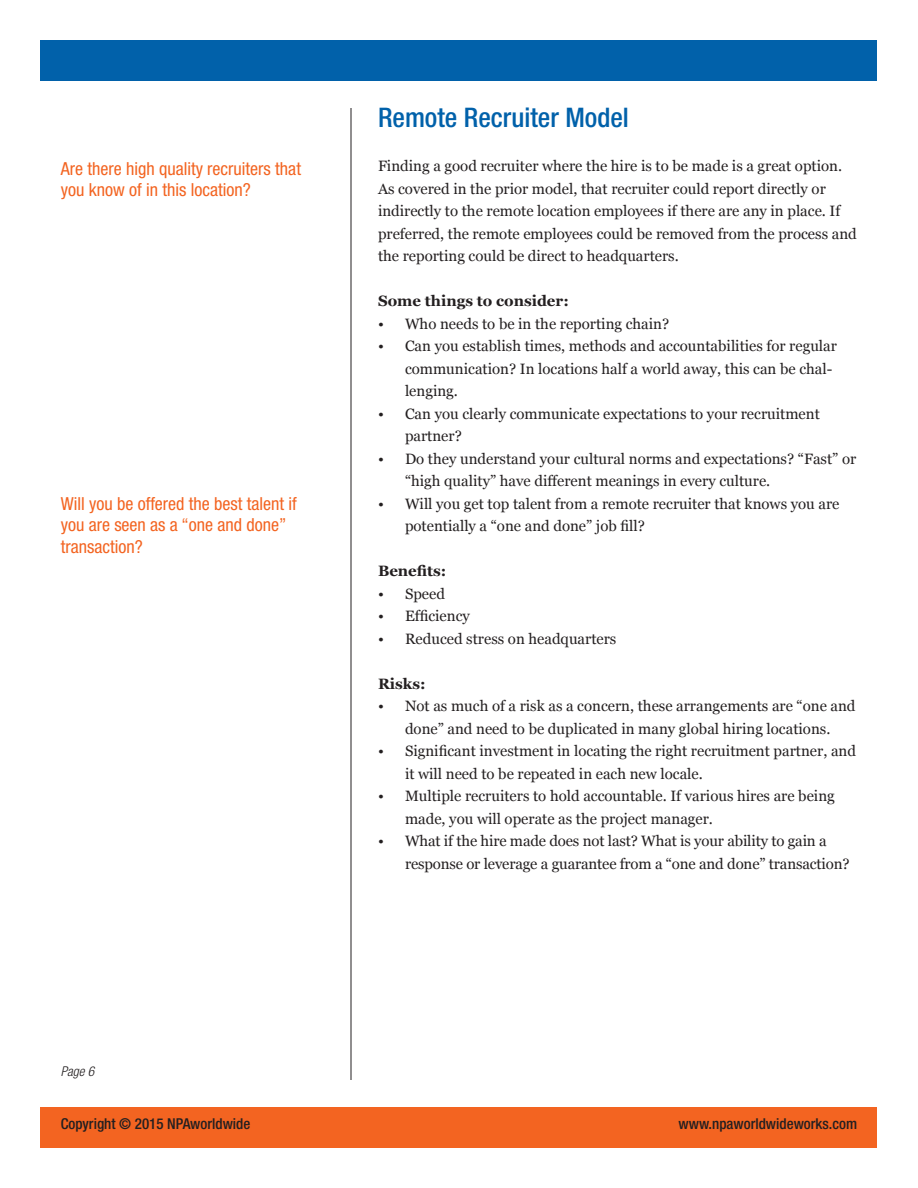
<style>
.page{position:relative;width:918px;height:1188px;background:#fff}
.page>*{position:absolute;margin:0;border:0;box-sizing:border-box;transform-origin:0 0}
.t1{font:500 condensed 27px "Helvetica Neue LT Std";color:#0161aa}
.t2{font:condensed 18px/21.6px "Helvetica Neue LT Std";color:#f36421}
.t3{font:15px/22.5px "Georgia";color:#231f20}
.t4{font:500 condensed 15px "Helvetica Neue LT Std";color:#231f20}
.t5{font:700 15px "Georgia";color:#231f20}
.t6{font:italic 300 condensed 13.5px "Helvetica Neue LT Std";color:#231f20}
</style>
<div class="page">
<div style="left:40px;top:40px;width:838px;height:41px;background:#0161aa"></div>
<div style="left:40px;top:1107px;width:838px;height:41px;background:#f36421"></div>
<hr style="left:351px;top:108px;width:1px;height:972px;background:#231f20">
<p class="t2" style="left:61px;top:158px;width:242px">Are there high quality recruiters that you know of in this location?</p>
<p class="t2" style="left:61px;top:492px;width:238px">Will you be offered the best talent if you are seen as a “one and done” transaction?</p>
<h1 class="t1" style="left:378px;top:102px;width:252px">Remote Recruiter Model</h1>
<p class="t3" style="left:378px;top:155px;width:480px">Finding a good recruiter where the hire is to be made is a great option.<br>As covered in the prior model, that recruiter could report directly or indirectly to the remote location employees if there are any in place. If preferred, the remote employees could be removed from the process and the reporting could be direct to headquarters.</p>
<p class="t5" style="left:378px;top:292px;width:192px">Some things to consider:</p>
<p class="t3" style="left:378px;top:313px;width:293px">• Who needs to be in the reporting chain?</p>
<p class="t3" style="left:405px;top:335px;width:433px;text-indent:-27px">• Can you establish times, methods and accountabilities for regular communication? In locations half a world away, this can be chal&shy;lenging.</p>
<p class="t3" style="left:405px;top:403px;width:416px;text-indent:-27px">• Can you clearly communicate expectations to your recruitment partner?</p>
<p class="t3" style="left:405px;top:448px;width:453px;text-indent:-27px">• Do they understand your cultural norms and expectations? “Fast” or “high quality” have different meanings in every culture.</p>
<p class="t3" style="left:405px;top:493px;width:436px;text-indent:-27px">• Will you get top talent from a remote recruiter that knows you are potentially a “one and done” job fill?</p>
<p class="t5" style="left:378px;top:562px;width:70px">Benefits:</p>
<p class="t3" style="left:378px;top:583px;width:69px">• Speed</p>
<p class="t3" style="left:378px;top:605px;width:93px">• Efficiency</p>
<p class="t3" style="left:378px;top:628px;width:240px">• Reduced stress on headquarters</p>
<p class="t5" style="left:378px;top:674px;width:49px">Risks:</p>
<p class="t3" style="left:378px;top:695px;width:479px;text-align:center">• Not as much of a risk as a concern, these arrangements are “one and done” and need to be duplicated in many global hiring locations.</p>
<p class="t3" style="left:405px;top:740px;width:453px;text-indent:-27px">• Significant investment in locating the right recruitment partner, and it will need to be repeated in each new locale.</p>
<p class="t3" style="left:405px;top:785px;width:431px;text-indent:-27px">• Multiple recruiters to hold accountable. If various hires are being made, you will operate as the project manager.</p>
<p class="t3" style="left:405px;top:830px;width:446px;text-indent:-27px">• What if the hire made does not last? What is your ability to gain a response or leverage a guarantee from a “one and done” transaction?</p>
<p class="t6" style="left:61px;top:1064px;width:35px">Page 6</p>
<p class="t4" style="left:61px;top:1115px;width:191px">Copyright © 2015 NPAworldwide</p>
<p class="t4" style="left:679px;top:1115px;width:180px">www.npaworldwideworks.com</p>
</div>
